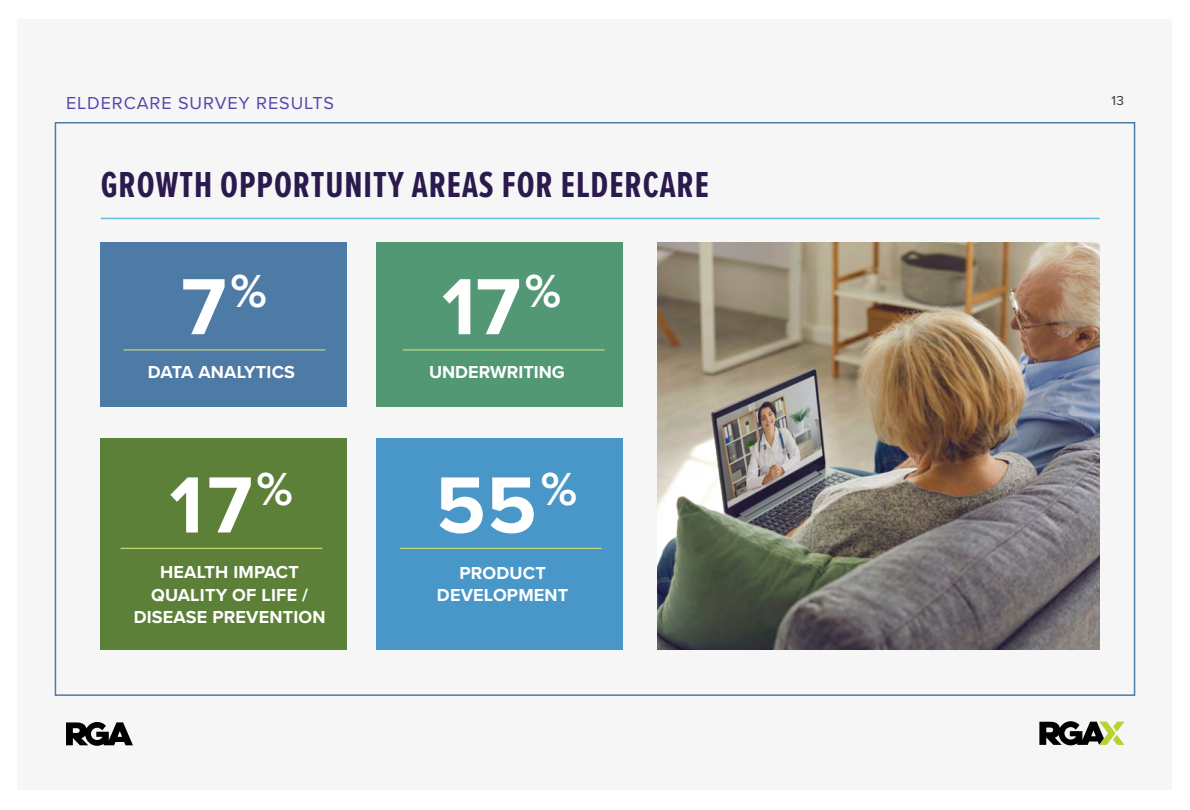
<style>
.page{position:relative;width:1190px;height:810px;background:#fff}
.page>*{position:absolute;margin:0;border:0;box-sizing:border-box;transform-origin:0 0}
.t1{font:700 82.5px "Proxima Nova";color:#fff}
.t2{font:700 37.5px "Proxima Nova Ex Cn";letter-spacing:.025em;color:#2b1a4d}
.t3{font:700 18px/22.5px "Proxima Nova";letter-spacing:.01em;color:#fff;text-align:center}
.t4{font:18px "Proxima Nova";letter-spacing:.05em;color:#5645ad}
.t5{font:13.5px "Proxima Nova";color:#3c3633}
</style>
<div class="page">
<div style="left:18px;top:20px;width:1154px;height:770px;background:#f6f6f6"></div>
<svg style="left:66px;top:722px;width:67px;height:24px"></svg>
<svg style="left:1039px;top:721px;width:85px;height:24px"></svg>
<hr style="left:101px;top:218px;width:998px;height:1px;background:#60bdd3">
<div style="left:101px;top:242px;width:246px;height:164px;background:#4e7aa6"></div>
<div style="left:377px;top:242px;width:246px;height:164px;background:#529875"></div>
<div style="left:101px;top:438px;width:246px;height:212px;background:#5c8038"></div>
<div style="left:377px;top:438px;width:246px;height:212px;background:#4996c9"></div>
<hr style="left:400px;top:548px;width:201px;height:1px;background:#cbdf7a">
<hr style="left:121px;top:548px;width:201px;height:1px;background:#cbdf7a">
<hr style="left:403px;top:349px;width:201px;height:1px;background:#cbdf7a">
<hr style="left:124px;top:349px;width:201px;height:1px;background:#cbdf7a">
<img style="left:657px;top:242px;width:442px;height:408px">
<p class="t4" style="left:66px;top:89px;width:270px">ELDERCARE SURVEY RESULTS</p>
<p class="t5" style="left:1111px;top:90px;width:14px">13</p>
<h2 class="t2" style="left:101px;top:157px;width:610px">GROWTH OPPORTUNITY AREAS FOR ELDERCARE</h2>
<h1 class="t1" style="left:181px;top:245px;width:87px">7<sup>%</sup></h1>
<p class="t3" style="left:148px;top:361px;width:149px">DATA ANALYTICS</p>
<h1 class="t1" style="left:169px;top:443px;width:125px">17<sup>%</sup></h1>
<p class="t3" style="left:134px;top:561px;width:193px">HEALTH IMPACT<br>QUALITY OF LIFE /<br>DISEASE PREVENTION</p>
<h1 class="t1" style="left:442px;top:245px;width:121px">17<sup>%</sup></h1>
<p class="t3" style="left:429px;top:361px;width:137px">UNDERWRITING</p>
<h1 class="t1" style="left:435px;top:443px;width:143px">55<sup>%</sup></h1>
<p class="t3" style="left:437px;top:561px;width:133px">PRODUCT<br>DEVELOPMENT</p>
</div>
